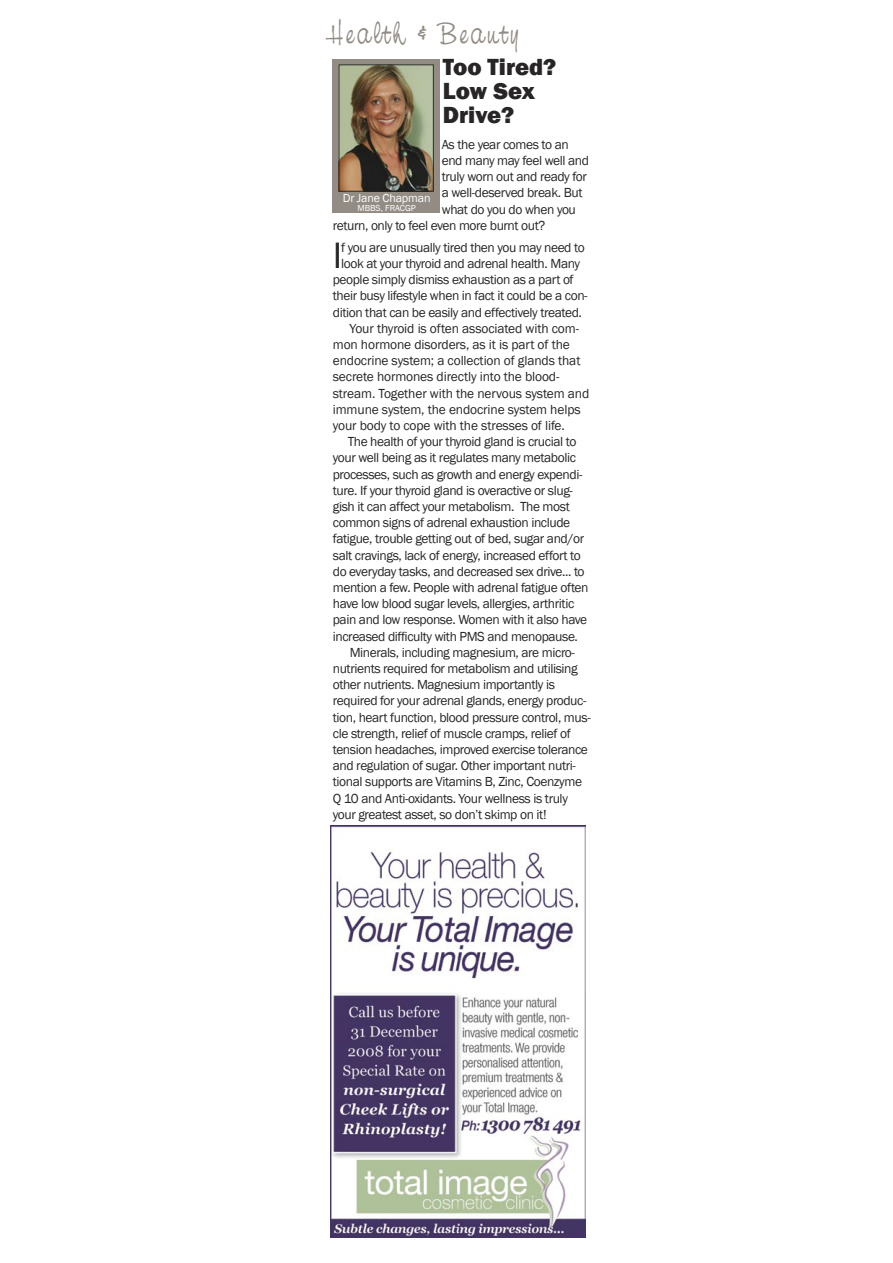
<style>
.page{position:relative;width:893px;height:1263px;background:#fff}
.page>*{position:absolute;margin:0;border:0;box-sizing:border-box;transform-origin:0 0}
.t1{font:37.8px "Franklin Gothic";color:#272525}
.t2{font:30px "Nevison Cas D";letter-spacing:.1em;color:#928c85}
.t3{font:800 24px/24px "Franklin Gothic";color:#272525}
.t4{font:13.5px/16.2px "Franklin Gothic";letter-spacing:-.03em;color:#272525}
.t5{font:13.5px/16.2px "Franklin Gothic";letter-spacing:-.01em;color:#272525}
.t6{font:12px "Franklin Gothic";letter-spacing:-.01em;color:#fff}
.t7{font:9px "Franklin Gothic";color:#fff}
</style>
<div class="page">
<div style="left:332px;top:59px;width:108px;height:153px;background:#928c85"></div>
<img style="left:341px;top:66px;width:91px;height:124px">
<div style="left:339px;top:64px;width:95px;height:128px;border:1px solid #272525"></div>
<img style="left:331px;top:825px;width:255px;height:412px">
<p class="t2" style="left:327px;top:15px;width:192px">Health &amp; Beauty</p>
<p class="t3" style="left:443px;top:55px;width:115px">Too Tired?<br>Low Sex<br>Drive?</p>
<p class="t4" style="left:442px;top:136px;width:128px">As the year comes to an</p>
<p class="t4" style="left:442px;top:153px;width:149px">end many may feel well and</p>
<p class="t4" style="left:442px;top:169px;width:147px">truly worn out and ready for</p>
<p class="t4" style="left:442px;top:185px;width:142px">a well-deserved break. But</p>
<p class="t4" style="left:442px;top:201px;width:136px">what do you do when you</p>
<p class="t4" style="left:333px;top:217px;width:214px">return, only to feel even more burnt out?</p>
<p class="t6" style="left:343px;top:190px;width:89px">Dr Jane Chapman</p>
<p class="t7" style="left:357px;top:202px;width:60px">MBBS, FRACGP</p>
<p class="t1" style="left:333px;top:232px;width:11px">I</p>
<p class="t4" style="left:341px;top:239px;width:245px">f you are unusually tired then you may need to</p>
<p class="t4" style="left:341px;top:256px;width:240px">look at your thyroid and adrenal health. Many</p>
<p class="t4" style="left:333px;top:272px;width:242px">people simply dismiss exhaustion as a part of</p>
<p class="t4" style="left:333px;top:288px;width:256px">their busy lifestyle when in fact it could be a con-</p>
<p class="t4" style="left:333px;top:304px;width:251px">dition that can be easily and effectively treated.</p>
<p class="t5" style="left:333px;top:320px;width:258px;text-indent:17px">Your thyroid is often associated with com&shy;mon hormone disorders, as it is part of the endocrine system; a collection of glands that secrete hormones directly into the blood&shy;stream. Together with the nervous system and immune system, the endocrine system helps your body to cope with the stresses of life.</p>
<p class="t4" style="left:333px;top:434px;width:257px;text-indent:15px">The health of your thyroid gland is crucial to your well being as it regulates many metabolic processes, such as growth and energy expendi&shy;ture. If your thyroid gland is overactive or slug&shy;gish it can affect your metabolism. The most common signs of adrenal exhaustion include fatigue, trouble getting out of bed, sugar and/or salt cravings, lack of energy, increased effort to do everyday tasks, and decreased sex drive... to mention a few. People with adrenal fatigue often have low blood sugar levels, allergies, arthritic pain and low response. Women with it also have increased difficulty with PMS and menopause.</p>
<p class="t4" style="left:333px;top:644px;width:259px;text-indent:17px">Minerals, including magnesium, are micro&shy;nutrients required for metabolism and utilising other nutrients. Magnesium importantly is required for your adrenal glands, energy produc&shy;tion, heart function, blood pressure control, mus&shy;cle strength, relief of muscle cramps, relief of tension headaches, improved exercise tolerance and regulation of sugar. Other important nutri&shy;tional supports are Vitamins B, Zinc, Coenzyme Q 10 and Anti-oxidants. Your wellness is truly your greatest asset, so don’t skimp on it!</p>
</div>
